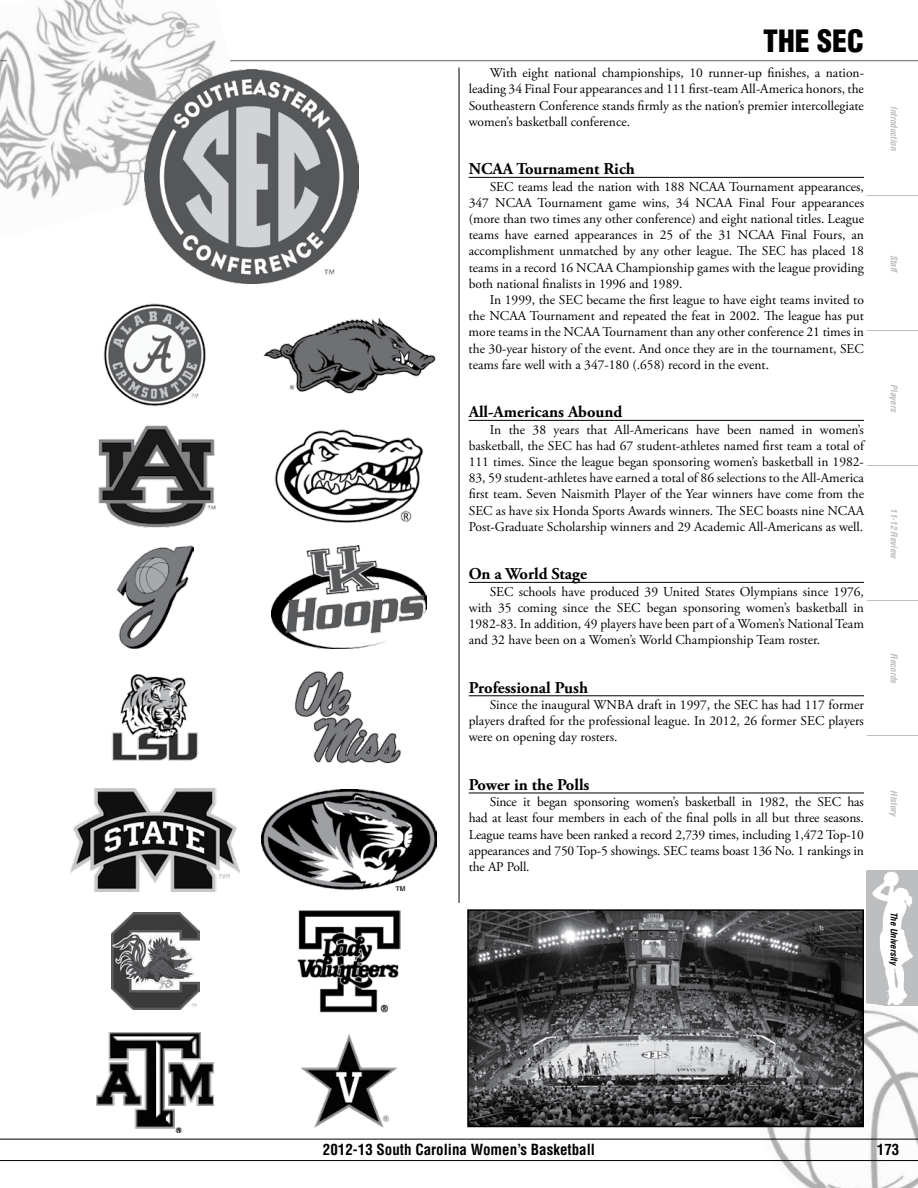
<style>
.page{position:relative;width:918px;height:1188px;background:#fff}
.page>*{position:absolute;margin:0;border:0;box-sizing:border-box;transform-origin:0 0}
.t1{font:900 condensed 30px "Helvetica";color:#000}
.t2{font:700 16.5px "Adobe Garamond Pro";color:#000}
.t3{font:700 condensed 15px "Helvetica";color:#000}
.t4{font:13.5px/16.2px "Adobe Garamond Pro";color:#000;text-align:justify}
.t5{font:italic 700 condensed 9px "Helvetica";color:#bcbec0}
.t6{font:italic 700 condensed 9px "Helvetica";color:#000}
</style>
<div class="page">
<svg style="left:867px;top:871px;width:51px;height:118px;fill:#bcbec0"></svg>
<hr style="left:867px;top:195px;width:51px;height:1px;background:#bcbec0">
<hr style="left:867px;top:330px;width:51px;height:1px;background:#bcbec0">
<hr style="left:867px;top:465px;width:51px;height:1px;background:#bcbec0">
<hr style="left:867px;top:600px;width:51px;height:1px;background:#bcbec0">
<hr style="left:867px;top:735px;width:51px;height:1px;background:#bcbec0">
<hr style="left:867px;top:870px;width:51px;height:1px;background:#bcbec0">
<svg style="left:866px;top:989px;width:52px;height:15px"></svg>
<img style="left:742px;top:1004px;width:176px;height:184px">
<img style="left:0;top:30px;width:7px;height:160px">
<hr style="left:0;top:60px;width:918px;height:1px;background:#636466">
<img style="left:7px;top:0;width:252px;height:206px">
<hr style="left:0;top:1139px;width:918px;height:1px;background:#000">
<hr style="left:0;top:1160px;width:918px;height:1px;background:#000">
<hr style="left:469px;top:177px;width:395px;height:1px;background:#000">
<hr style="left:469px;top:420px;width:395px;height:1px;background:#000">
<hr style="left:469px;top:582px;width:395px;height:1px;background:#000">
<hr style="left:469px;top:696px;width:395px;height:1px;background:#000">
<hr style="left:469px;top:793px;width:395px;height:1px;background:#000">
<img style="left:145px;top:70px;width:213px;height:213px">
<img style="left:103px;top:303px;width:103px;height:103px">
<img style="left:98px;top:425px;width:117px;height:103px">
<img style="left:116px;top:546px;width:78px;height:103px">
<img style="left:112px;top:674px;width:86px;height:87px">
<img style="left:70px;top:788px;width:170px;height:103px">
<img style="left:111px;top:912px;width:88px;height:98px">
<img style="left:263px;top:317px;width:173px;height:76px">
<img style="left:274px;top:429px;width:150px;height:94px">
<img style="left:271px;top:546px;width:155px;height:103px">
<img style="left:294px;top:671px;width:107px;height:93px">
<img style="left:261px;top:789px;width:175px;height:101px">
<img style="left:297px;top:910px;width:104px;height:103px">
<svg style="left:467px;top:909px;width:398px;height:219px;background:#505152"></svg>
<img style="left:97px;top:1032px;width:116px;height:101px">
<img style="left:301px;top:1034px;width:97px;height:94px">
<hr style="left:459px;top:68px;width:1px;height:835px;background:#000">
<h1 class="t1" style="left:763px;top:23px;width:102px">THE SEC</h1>
<p class="t4" style="left:469px;top:65px;width:397px;text-indent:21px">With eight national championships, 10 runner-up finishes, a nation&shy;leading 34 Final Four appearances and 111 first-team All-America honors, the Southeastern Conference stands firmly as the nation’s premier intercollegiate women’s basketball conference.</p>
<p class="t2" style="left:469px;top:160px;width:168px">NCAA Tournament Rich</p>
<p class="t4" style="left:469px;top:179px;width:397px;text-indent:21px">SEC teams lead the nation with 188 NCAA Tournament appearances, 347 NCAA Tournament game wins, 34 NCAA Final Four appearances (more than two times any other conference) and eight national titles. League teams have earned appearances in 25 of the 31 NCAA Final Fours, an accomplishment unmatched by any other league. The SEC has placed 18 teams in a record 16 NCAA Championship games with the league providing both national finalists in 1996 and 1989.</p>
<p class="t4" style="left:469px;top:292px;width:397px;text-indent:21px">In 1999, the SEC became the first league to have eight teams invited to the NCAA Tournament and repeated the feat in 2002. The league has put more teams in the NCAA Tournament than any other conference 21 times in the 30-year history of the event. And once they are in the tournament, SEC teams fare well with a 347-180 (.658) record in the event.</p>
<p class="t2" style="left:469px;top:403px;width:155px">All-Americans Abound</p>
<p class="t4" style="left:469px;top:422px;width:397px;text-indent:21px">In the 38 years that All-Americans have been named in women’s basketball, the SEC has had 67 student-athletes named first team a total of 111 times. Since the league began sponsoring women’s basketball in 1982- 83, 59 student-athletes have earned a total of 86 selections to the All-America first team. Seven Naismith Player of the Year winners have come from the SEC as have six Honda Sports Awards winners. The SEC boasts nine NCAA Post-Graduate Scholarship winners and 29 Academic All-Americans as well.</p>
<p class="t2" style="left:469px;top:565px;width:120px">On a World Stage</p>
<p class="t4" style="left:469px;top:584px;width:397px;text-indent:21px">SEC schools have produced 39 United States Olympians since 1976, with 35 coming since the SEC began sponsoring women’s basketball in 1982-83. In addition, 49 players have been part of a Women’s National Team and 32 have been on a Women’s World Championship Team roster.</p>
<p class="t2" style="left:469px;top:678px;width:121px">Professional Push</p>
<p class="t4" style="left:469px;top:697px;width:397px;text-indent:21px">Since the inaugural WNBA draft in 1997, the SEC has had 117 former players drafted for the professional league. In 2012, 26 former SEC players were on opening day rosters.</p>
<p class="t2" style="left:469px;top:775px;width:122px">Power in the Polls</p>
<p class="t4" style="left:469px;top:794px;width:397px;text-indent:21px">Since it began sponsoring women’s basketball in 1982, the SEC has had at least four members in each of the final polls in all but three seasons.<br>League teams have been ranked a record 2,739 times, including 1,472 Top-10 appearances and 750 Top-5 showings. SEC teams boast 136 No. 1 rankings in the AP Poll.</p>
<p class="t5" style="left:900px;top:106px;width:46px;rotate:90deg">Introduction</p>
<p class="t5" style="left:900px;top:255px;width:20px;rotate:90deg">Staff</p>
<p class="t5" style="left:900px;top:384px;width:30px;rotate:90deg">Players</p>
<p class="t5" style="left:900px;top:508px;width:53px;rotate:90deg">11-12 Review</p>
<p class="t5" style="left:900px;top:653px;width:32px;rotate:90deg">Records</p>
<p class="t5" style="left:900px;top:790px;width:29px;rotate:90deg">History</p>
<p class="t6" style="left:900px;top:912px;width:55px;rotate:90deg">The University</p>
<p class="t3" style="left:323px;top:1140px;width:274px">2012-13 South Carolina Women’s Basketball</p>
<p class="t3" style="left:877px;top:1140px;width:24px">173</p>
</div>
